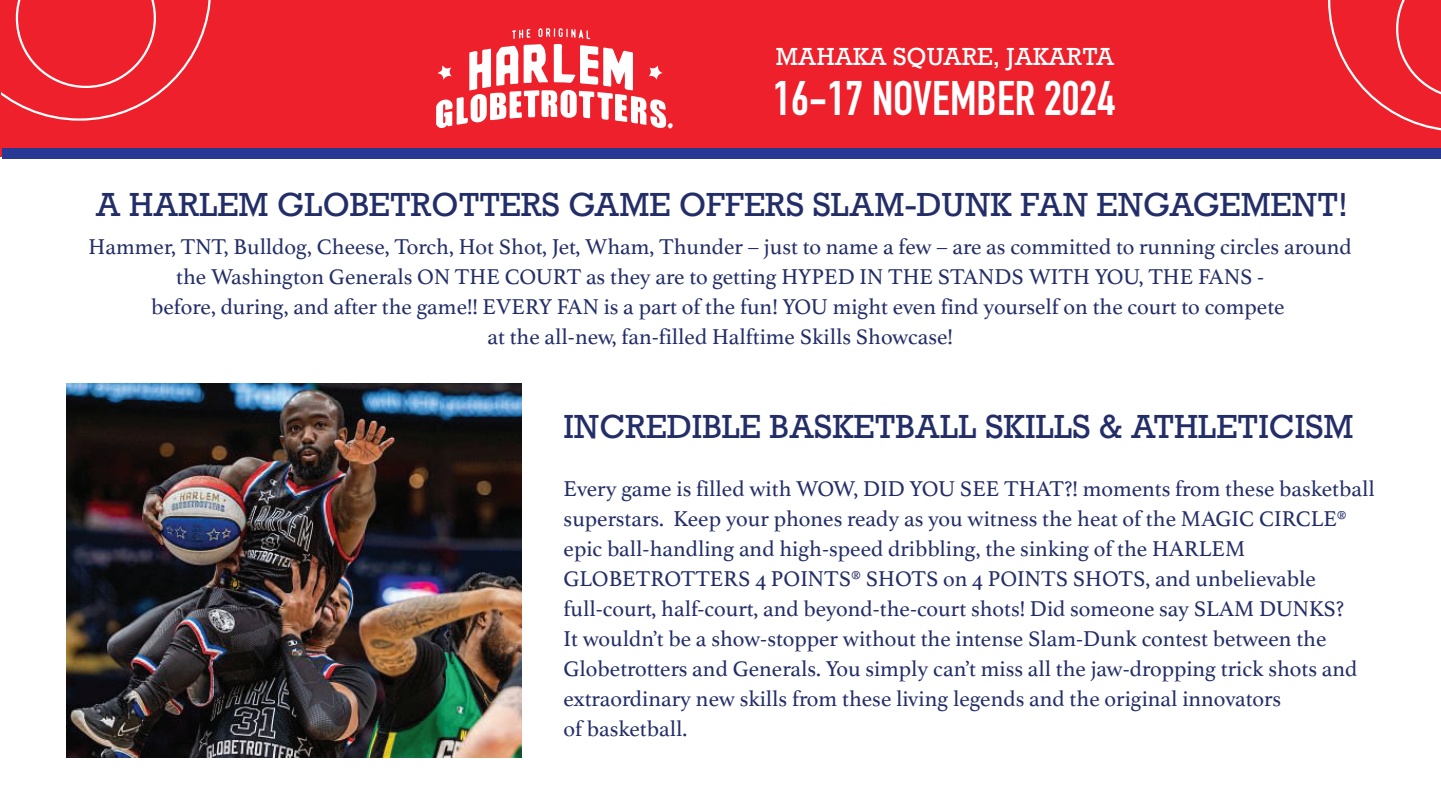
<style>
.page{position:relative;width:1441px;height:810px;background:#fff}
.page>*{position:absolute;margin:0;border:0;box-sizing:border-box;transform-origin:0 0}
.t1{font:700 47.85px "DIN Condensed";color:#fff}
.t2{font:31.35px "Rockwell";color:#232e68}
.t3{font:23.25px "Rockwell";color:#fff}
.t4{font:22.5px/30px "Athelas";color:#232e68;text-align:center}
</style>
<div class="page">
<div style="left:0;top:0;width:1440px;height:156px;background:#ed202b"></div>
<svg style="left:436px;top:28px;width:237px;height:101px"></svg>
<div style="left:2px;top:148px;width:1438px;height:11px;background:#273895"></div>
<svg style="left:2px;top:0;width:209px;height:121px"></svg>
<svg style="left:1328px;top:0;width:112px;height:131px"></svg>
<img style="left:66px;top:384px;width:456px;height:374px">
<p class="t3" style="left:775px;top:42px;width:340px">MAHAKA SQUARE, JAKARTA</p>
<h1 class="t1" style="left:773px;top:66px;width:343px">16-17 NOVEMBER 2024</h1>
<h2 class="t2" style="left:95px;top:185px;width:1253px">A HARLEM GLOBETROTTERS GAME OFFERS SLAM-DUNK FAN ENGAGEMENT!</h2>
<p class="t4" style="left:89px;top:231px;width:1264px">Hammer, TNT, Bulldog, Cheese, Torch, Hot Shot, Jet, Wham, Thunder – just to name a few – are as committed to running circles around the Washington Generals ON THE COURT as they are to getting HYPED IN THE STANDS WITH YOU, THE FANS -<br>before, during, and after the game!! EVERY FAN is a part of the fun! YOU might even find yourself on the court to compete<br>at the all-new, fan-filled Halftime Skills Showcase!</p>
<h2 class="t2" style="left:563px;top:407px;width:791px">INCREDIBLE BASKETBALL SKILLS &amp; ATHLETICISM</h2>
<p class="t4" style="left:563px;top:473px;width:812px;text-align:left">Every game is filled with WOW, DID YOU SEE THAT?! moments from these basketball superstars. Keep your phones ready as you witness the heat of the MAGIC CIRCLE® epic ball-handling and high-speed dribbling, the sinking of the HARLEM GLOBETROTTERS 4 POINTS® SHOTS on 4 POINTS SHOTS, and unbelievable full-court, half-court, and beyond-the-court shots! Did someone say SLAM DUNKS?<br>It wouldn’t be a show-stopper without the intense Slam-Dunk contest between the Globetrotters and Generals. You simply can’t miss all the jaw-dropping trick shots and extraordinary new skills from these living legends and the original innovators<br>of basketball.</p>
</div>
